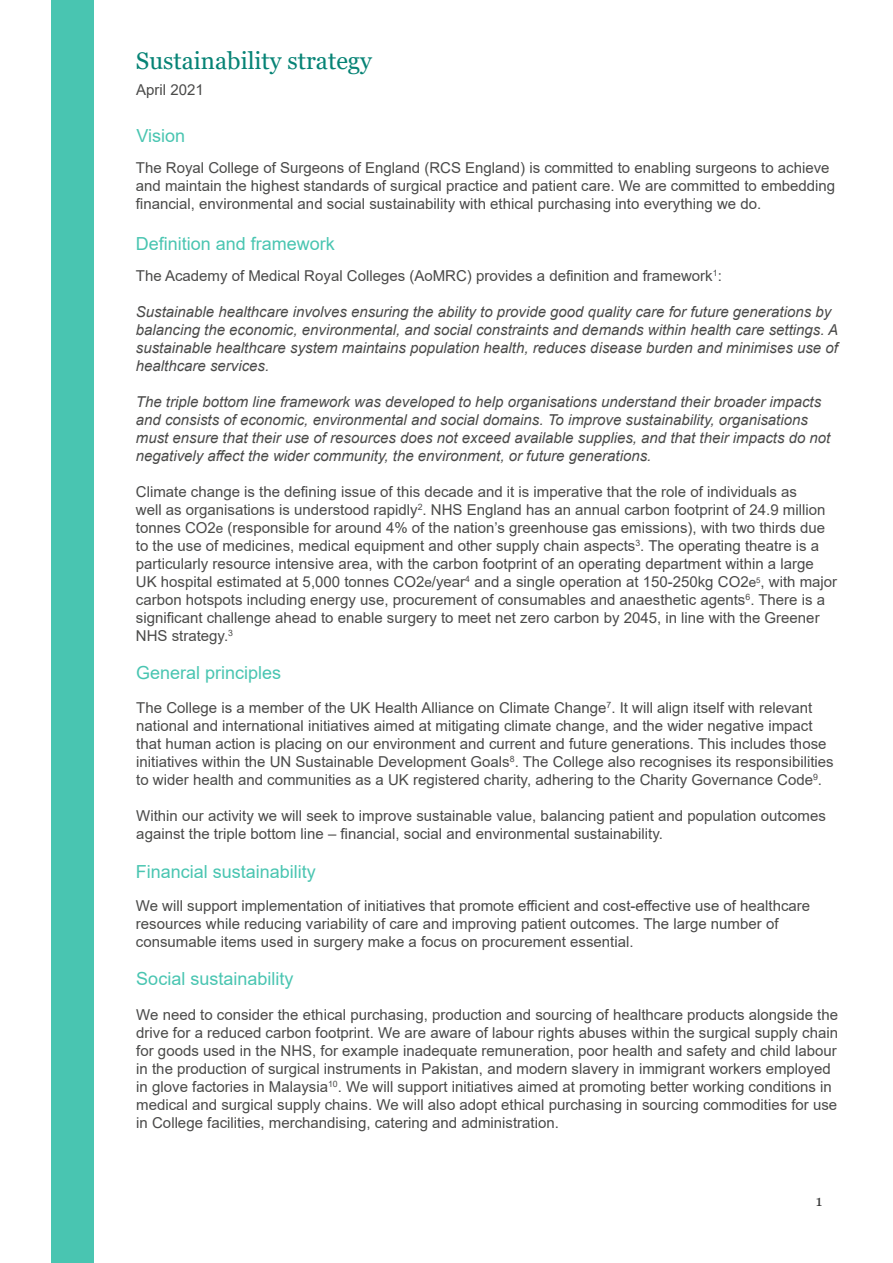
<style>
.page{position:relative;width:893px;height:1263px;background:#fff}
.page>*{position:absolute;margin:0;border:0;box-sizing:border-box;transform-origin:0 0}
.t1{font:24px "Georgia";color:#068375}
.t2{font:18px "Arial";color:#49c5b1}
.t3{font:15px/18px "Arial";color:#4a4a49}
.t4{font:italic 15px/18px "Arial";color:#4a4a49}
.t5{font:15px "Georgia";color:#323232}
.s1{font-size:13.5px}
</style>
<div class="page">
<div style="left:51px;top:0;width:43px;height:1263px;background:#49c5b1"></div>
<h1 class="t1" style="left:136px;top:46px;width:238px">Sustainability strategy</h1>
<p class="t3" style="left:136px;top:80px;width:69px">April 2021</p>
<p class="t2" style="left:136px;top:123px;width:50px">Vision</p>
<p class="t3" style="left:136px;top:159px;width:701px">The Royal College of Surgeons of England (RCS England) is committed to enabling surgeons to achieve and maintain the highest standards of surgical practice and patient care. We are committed to embedding financial, environmental and social sustainability with ethical purchasing into everything we do.</p>
<p class="t2" style="left:136px;top:231px;width:201px">Definition and framework</p>
<p class="t3" style="left:136px;top:267px;width:587px">The Academy of Medical Royal Colleges (AoMRC) provides a definition and framework<sup>1</sup>:</p>
<p class="t4" style="left:136px;top:303px;width:704px">Sustainable healthcare involves ensuring the ability to provide good quality care for future generations by balancing the economic, environmental, and social constraints and demands within health care settings. A sustainable healthcare system maintains population health, reduces disease burden and minimises use of healthcare services.</p>
<p class="t4" style="left:136px;top:393px;width:696px">The triple bottom line framework was developed to help organisations understand their broader impacts and consists of economic, environmental and social domains. To improve sustainability, organisations must ensure that their use of resources does not exceed available supplies, and that their impacts do not negatively affect the wider community, the environment, or future generations.</p>
<p class="t3" style="left:136px;top:483px;width:703px">Climate change is the defining issue of this decade and it is imperative that the role of individuals as<br>well as organisations is understood rapidly<sup>2</sup>. NHS England has an annual carbon footprint of 24.9 million tonnes CO2<span class="s1">e</span> (responsible for around 4% of the nation’s greenhouse gas emissions), with two thirds due to the use of medicines, medical equipment and other supply chain aspects<sup>3</sup>. The operating theatre is a particularly resource intensive area, with the carbon footprint of an operating department within a large UK hospital estimated at 5,000 tonnes CO2<span class="s1">e</span>/year<sup>4</sup> and a single operation at 150-250kg CO2<span class="s1">e</span><sup>5</sup>, with major carbon hotspots including energy use, procurement of consumables and anaesthetic agents<sup>6</sup>. There is a significant challenge ahead to enable surgery to meet net zero carbon by 2045, in line with the Greener NHS strategy.<sup>3</sup></p>
<p class="t2" style="left:136px;top:660px;width:147px">General principles</p>
<p class="t3" style="left:136px;top:699px;width:699px">The College is a member of the UK Health Alliance on Climate Change<sup>7</sup>. It will align itself with relevant national and international initiatives aimed at mitigating climate change, and the wider negative impact that human action is placing on our environment and current and future generations. This includes those initiatives within the UN Sustainable Development Goals<sup>8</sup>. The College also recognises its responsibilities to wider health and communities as a UK registered charity, adhering to the Charity Governance Code<sup>9</sup>.</p>
<p class="t3" style="left:136px;top:807px;width:691px">Within our activity we will seek to improve sustainable value, balancing patient and population outcomes against the triple bottom line – financial, social and environmental sustainability.</p>
<p class="t2" style="left:136px;top:859px;width:182px">Financial sustainability</p>
<p class="t3" style="left:136px;top:897px;width:676px">We will support implementation of initiatives that promote efficient and cost-effective use of healthcare resources while reducing variability of care and improving patient outcomes. The large number of consumable items used in surgery make a focus on procurement essential.</p>
<p class="t2" style="left:136px;top:966px;width:159px">Social sustainability</p>
<p class="t3" style="left:136px;top:1006px;width:703px">We need to consider the ethical purchasing, production and sourcing of healthcare products alongside the drive for a reduced carbon footprint. We are aware of labour rights abuses within the surgical supply chain for goods used in the NHS, for example inadequate remuneration, poor health and safety and child labour in the production of surgical instruments in Pakistan, and modern slavery in immigrant workers employed in glove factories in Malaysia<sup>10</sup>. We will support initiatives aimed at promoting better working conditions in medical and surgical supply chains. We will also adopt ethical purchasing in sourcing commodities for use in College facilities, merchandising, catering and administration.</p>
<p class="t5" style="left:816px;top:1191px;width:8px">1</p>
</div>
